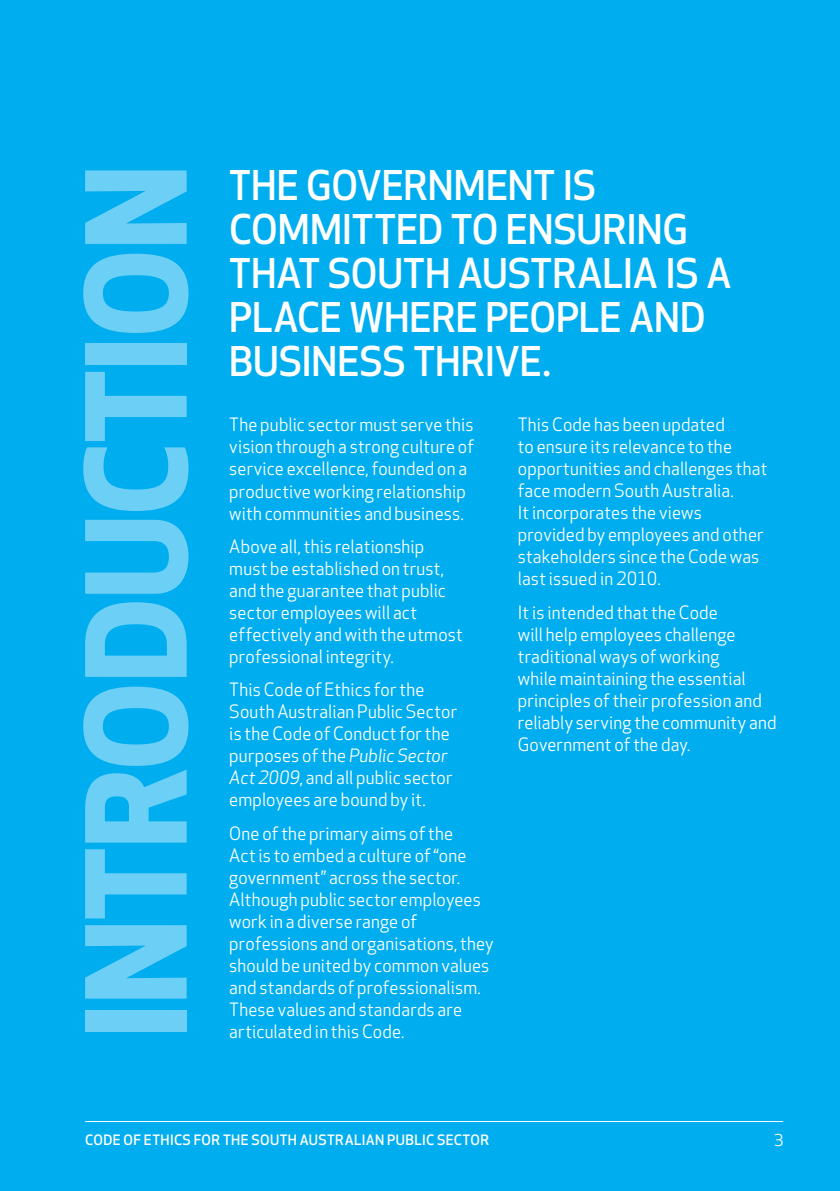
<style>
.page{position:relative;width:840px;height:1191px;background:#fff}
.page>*{position:absolute;margin:0;border:0;box-sizing:border-box;transform-origin:0 0}
.t1{font:700 135.2px "Apex New";letter-spacing:-.015em;color:#6ccff6}
.t2{font:500 40px/44px "Apex New";letter-spacing:-.005em;color:#fff}
.t3{font:18px/22px "Apex New";letter-spacing:.01em;color:#fff}
.t4{font:16px "Apex New";color:#fff}
.t5{font:500 14px "Apex New";letter-spacing:.03em;color:#fff}
.s1{font-style:italic}
</style>
<div class="page">
<div style="left:0;top:0;width:839px;height:1191px;background:#00aeef"></div>
<hr style="left:85px;top:1121px;width:697px;height:1px;background:#fff">
<div style="left:83px;top:164px;width:105px;height:867px;background:#00aeef"></div>
<h1 class="t1" style="left:57px;top:1039px;width:876px;rotate:-90deg">INTRODUCTION</h1>
<h2 class="t2" style="left:229px;top:165px;width:503px">THE GOVERNMENT IS<br>COMMITTED TO ENSURING<br>THAT SOUTH AUSTRALIA IS A<br>PLACE WHERE PEOPLE AND<br>BUSINESS THRIVE.</h2>
<p class="t3" style="left:229px;top:414px;width:246px">The public sector must serve this vision through a strong culture of service excellence, founded on a productive working relationship with communities and business.</p>
<p class="t3" style="left:229px;top:536px;width:235px">Above all, this relationship must be established on trust, and the guarantee that public sector employees will act effectively and with the utmost professional integrity.</p>
<p class="t3" style="left:229px;top:679px;width:229px">This Code of Ethics for the<br>South Australian Public Sector is the Code of Conduct for the purposes of the <span class="s1">Public Sector<br>Act 2009</span>, and all public sector employees are bound by it.</p>
<p class="t3" style="left:229px;top:822px;width:266px">One of the primary aims of the<br>Act is to embed a culture of “one government” across the sector.<br>Although public sector employees work in a diverse range of professions and organisations, they should be united by common values and standards of professionalism.<br>These values and standards are articulated in this Code.</p>
<p class="t3" style="left:517px;top:414px;width:251px">This Code has been updated<br>to ensure its relevance to the opportunities and challenges that face modern South Australia.<br>It incorporates the views provided by employees and other stakeholders since the Code was last issued in 2010.</p>
<p class="t3" style="left:517px;top:602px;width:260px">It is intended that the Code<br>will help employees challenge traditional ways of working<br>while maintaining the essential principles of their profession and reliably serving the community and<br>Government of the day.</p>
<p class="t5" style="left:85px;top:1131px;width:405px">CODE OF ETHICS FOR THE SOUTH AUSTRALIAN PUBLIC SECTOR</p>
<p class="t4" style="left:773px;top:1131px;width:11px">3</p>
</div>
